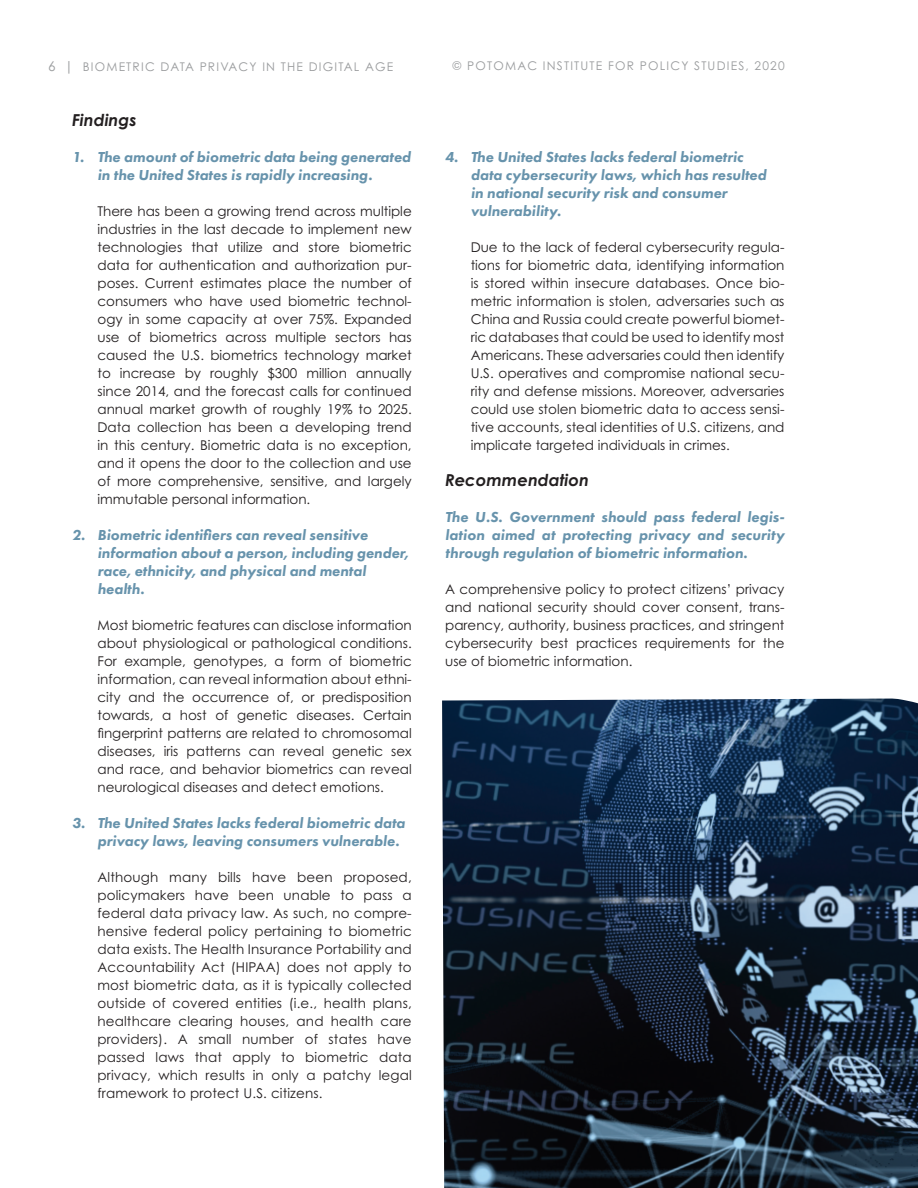
<style>
.page{position:relative;width:918px;height:1188px;background:#fff}
.page>*{position:absolute;margin:0;border:0;box-sizing:border-box;transform-origin:0 0}
.t1{font:italic 700 16.5px "Century Gothic Pro";color:#231f20}
.t2{font:italic 800 15px/18px "Futura PT";color:#6793ac}
.t3{font:13.5px/18px "Century Gothic Pro";color:#231f20;text-align:justify}
.t4{font:12px "Century Gothic Pro";letter-spacing:.1em;color:#9a9c9e}
.s1{font-size:13.5px}
</style>
<div class="page">
<img style="left:442px;top:862px;width:476px;height:326px">
<svg style="left:442px;top:698px;width:476px;height:164px;background:#1c3756"></svg>
<p class="t4" style="left:48px;top:59px;width:347px"><span class="s1">6 |</span> BIOMETRIC DATA PRIVACY IN THE DIGITAL AGE</p>
<p class="t4" style="left:453px;top:59px;width:334px">© POTOMAC INSTITUTE FOR POLICY STUDIES, 2020</p>
<p class="t1" style="left:72px;top:110px;width:66px">Findings</p>
<p class="t2" style="left:98px;top:148px;width:315px;text-indent:-26px">1. The amount of biometric data being generated in the United States is rapidly increasing.</p>
<p class="t3" style="left:98px;top:202px;width:316px">There has been a growing trend across multiple industries in the last decade to implement new technologies that utilize and store biometric data for authentication and authorization pur&shy;poses. Current estimates place the number of consumers who have used biometric technol&shy;ogy in some capacity at over 75%. Expanded use of biometrics across multiple sectors has caused the U.S. biometrics technology market to increase by roughly $300 million annually since 2014, and the forecast calls for continued annual market growth of roughly 19% to 2025.<br>Data collection has been a developing trend in this century. Biometric data is no exception, and it opens the door to the collection and use of more comprehensive, sensitive, and largely immutable personal information.</p>
<p class="t2" style="left:98px;top:526px;width:313px;text-indent:-26px">2. Biometric identifiers can reveal sensitive information about a person, including gender, race, ethnicity, and physical and mental health.</p>
<p class="t3" style="left:98px;top:616px;width:316px">Most biometric features can disclose information about physiological or pathological conditions.<br>For example, genotypes, a form of biometric information, can reveal information about ethni&shy;city and the occurrence of, or predisposition towards, a host of genetic diseases. Certain fingerprint patterns are related to chromosomal diseases, iris patterns can reveal genetic sex and race, and behavior biometrics can reveal neurological diseases and detect emotions.</p>
<p class="t2" style="left:98px;top:814px;width:309px;text-indent:-26px">3. The United States lacks federal biometric data privacy laws, leaving consumers vulnerable.</p>
<p class="t3" style="left:98px;top:868px;width:316px">Although many bills have been proposed, policymakers have been unable to pass a federal data privacy law. As such, no compre&shy;hensive federal policy pertaining to biometric data exists. The Health Insurance Portability and Accountability Act (HIPAA) does not apply to most biometric data, as it is typically collected outside of covered entities (i.e., health plans, healthcare clearing houses, and health care providers). A small number of states have passed laws that apply to biometric data privacy, which results in only a patchy legal framework to protect U.S. citizens.</p>
<p class="t2" style="left:471px;top:148px;width:297px;text-indent:-26px">4. The United States lacks federal biometric data cybersecurity laws, which has resulted in national security risk and consumer vulnerability.</p>
<p class="t3" style="left:471px;top:238px;width:315px">Due to the lack of federal cybersecurity regula&shy;tions for biometric data, identifying information is stored within insecure databases. Once bio&shy;metric information is stolen, adversaries such as China and Russia could create powerful biomet&shy;ric databases that could be used to identify most Americans. These adversaries could then identify U.S. operatives and compromise national secu&shy;rity and defense missions. Moreover, adversaries could use stolen biometric data to access sensi&shy;tive accounts, steal identities of U.S. citizens, and implicate targeted individuals in crimes.</p>
<p class="t1" style="left:445px;top:470px;width:145px">Recommendation</p>
<p class="t2" style="left:445px;top:508px;width:341px;text-align:justify">The U.S. Government should pass federal legis&shy;lation aimed at protecting privacy and security through regulation of biometric information.</p>
<p class="t3" style="left:445px;top:580px;width:341px">A comprehensive policy to protect citizens’ privacy and national security should cover consent, trans&shy;parency, authority, business practices, and stringent cybersecurity best practices requirements for the use of biometric information.</p>
</div>
